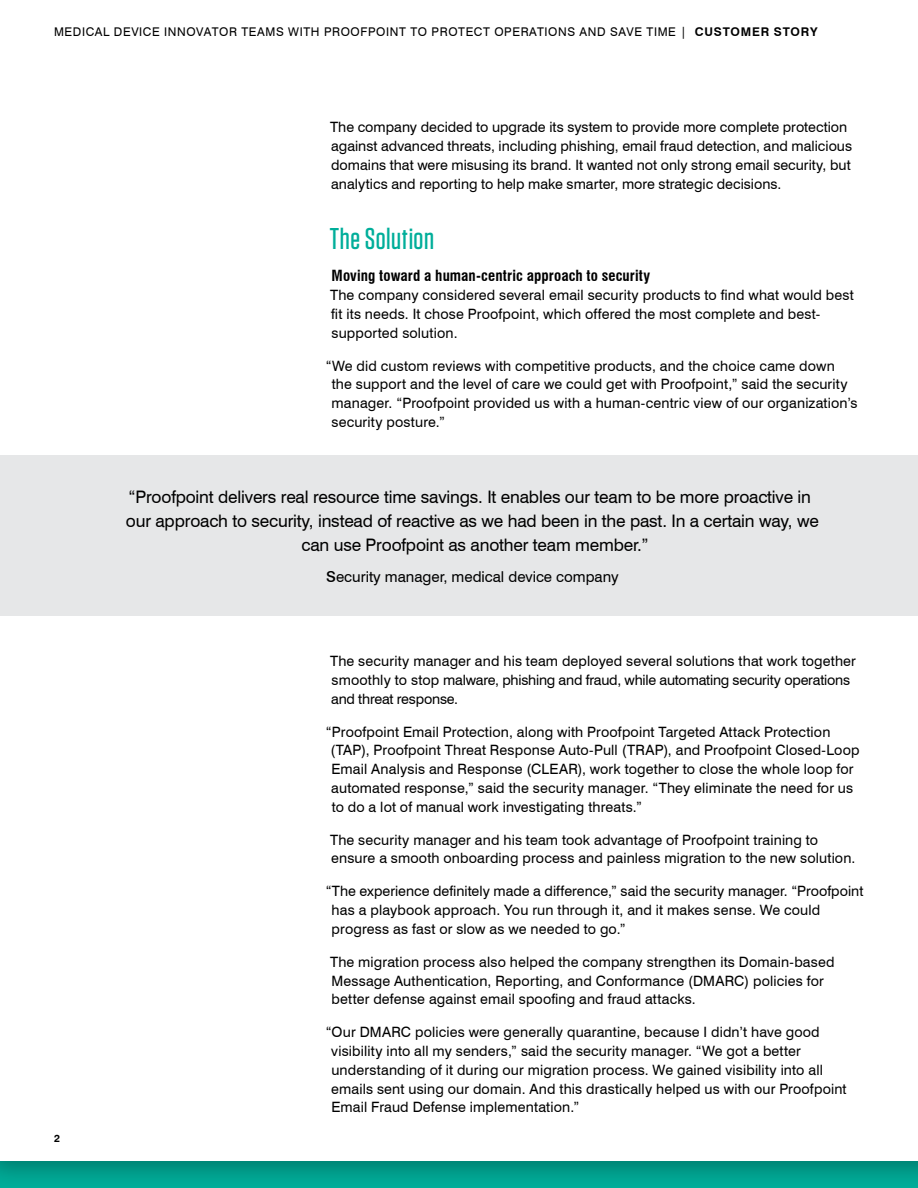
<style>
.page{position:relative;width:918px;height:1188px;background:#fff}
.page>*{position:absolute;margin:0;border:0;box-sizing:border-box;transform-origin:0 0}
.t1{font:500 30px "Tungsten";letter-spacing:.02em;color:#00ae9a}
.t2{font:17.25px/24px "Swiss 721 BT";letter-spacing:-.01em;color:#000;text-align:center}
.t3{font:700 condensed 15px "Swiss 721 BT";letter-spacing:.005em;color:#000}
.t4{font:15px "Swiss 721 BT";color:#000}
.t5{font:14.25px/18.8px "Swiss 721 BT";letter-spacing:.01em;color:#000}
.t6{font:12px "Swiss 721 BT";letter-spacing:.05em;color:#000}
.t7{font:700 10.5px "Swiss 721 BT";color:#000}
.s1{font-weight:700}
.s2{font-weight:500}
</style>
<div class="page">
<div style="left:0;top:0;width:918px;height:1188px;background:#000;opacity:.3"></div>
<div style="left:0;top:0;width:918px;height:1161px;background:#fff"></div>
<div style="left:0;top:456px;width:918px;height:160px;background:#e6e7e8"></div>
<p class="t6" style="left:54px;top:25px;width:765px">MEDICAL DEVICE INNOVATOR TEAMS WITH PROOFPOINT TO PROTECT OPERATIONS AND SAVE TIME | <span class="s1">CUSTOMER STORY</span></p>
<p class="t5" style="left:330px;top:118px;width:524px">The company decided to upgrade its system to provide more complete protection against advanced threats, including phishing, email fraud detection, and malicious domains that were misusing its brand. It wanted not only strong email security, but analytics and reporting to help make smarter, more strategic decisions.</p>
<h1 class="t1" style="left:330px;top:223px;width:106px">The Solution</h1>
<p class="t3" style="left:332px;top:267px;width:320px">Moving toward a human-centric approach to security</p>
<p class="t5" style="left:330px;top:285px;width:525px">The company considered several email security products to find what would best fit its needs. It chose Proofpoint, which offered the most complete and best&shy;supported solution.</p>
<p class="t5" style="left:332px;top:356px;width:528px;text-indent:-6px">“We did custom reviews with competitive products, and the choice came down the support and the level of care we could get with Proofpoint,” said the security manager. “Proofpoint provided us with a human-centric view of our organization’s security posture.”</p>
<p class="t2" style="left:126px;top:485px;width:695px">“Proofpoint delivers real resource time savings. It enables our team to be more proactive in our approach to security, instead of reactive as we had been in the past. In a certain way, we can use Proofpoint as another team member.”</p>
<p class="t4" style="left:326px;top:567px;width:294px"><span class="s2">S</span>ecurity manager, medical device company</p>
<p class="t7" style="left:54px;top:1132px;width:7px">2</p>
<p class="t5" style="left:330px;top:651px;width:527px">The security manager and his team deployed several solutions that work together smoothly to stop malware, phishing and fraud, while automating security operations and threat response.</p>
<p class="t5" style="left:331px;top:722px;width:531px;text-indent:-5px">“Proofpoint Email Protection, along with Proofpoint Targeted Attack Protection (TAP), Proofpoint Threat Response Auto-Pull (TRAP), and Proofpoint Closed-Loop Email Analysis and Response (CLEAR), work together to close the whole loop for automated response,” said the security manager. “They eliminate the need for us to do a lot of manual work investigating threats.”</p>
<p class="t5" style="left:330px;top:830px;width:527px">The security manager and his team took advantage of Proofpoint training to ensure a smooth onboarding process and painless migration to the new solution.</p>
<p class="t5" style="left:332px;top:882px;width:533px;text-indent:-6px">“The experience definitely made a difference,” said the security manager. “Proofpoint has a playbook approach. You run through it, and it makes sense. We could progress as fast or slow as we needed to go.”</p>
<p class="t5" style="left:330px;top:952px;width:506px">The migration process also helped the company strengthen its Domain-based<br>Message Authentication, Reporting, and Conformance (DMARC) policies for better defense against email spoofing and fraud attacks.</p>
<p class="t5" style="left:331px;top:1023px;width:517px;text-indent:-5px">“Our DMARC policies were generally quarantine, because I didn’t have good visibility into all my senders,” said the security manager. “We got a better understanding of it during our migration process. We gained visibility into all emails sent using our domain. And this drastically helped us with our Proofpoint Email Fraud Defense implementation.”</p>
</div>
